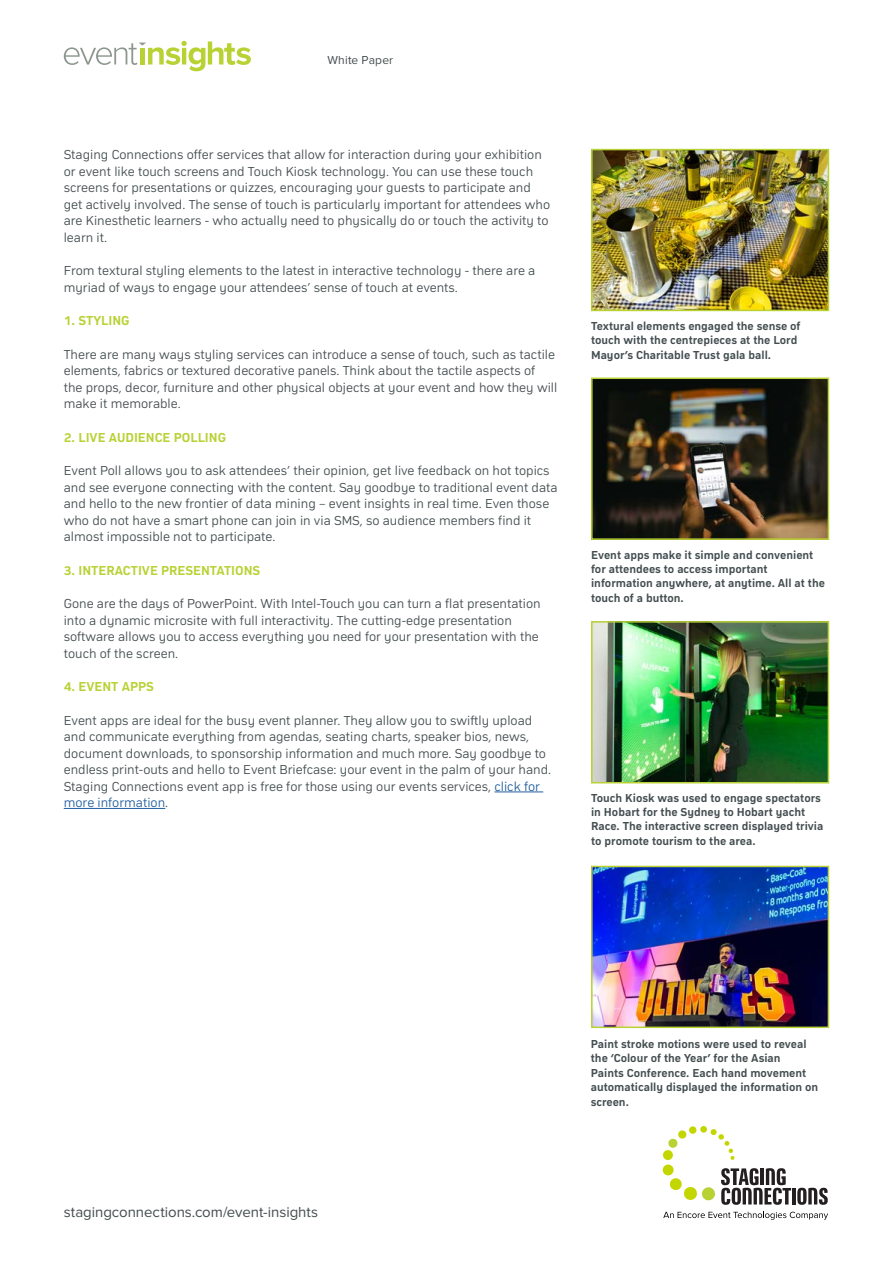
<style>
.page{position:relative;width:893px;height:1263px;background:#fff}
.page>*{position:absolute;margin:0;border:0;box-sizing:border-box;transform-origin:0 0}
.t1{font:15px "Proxima Nova";letter-spacing:-.005em;color:#434d4f}
.t2{font:300 13.5px/16.5px "Compasse";color:#434d4f}
.t3{font:700 13.5px "Compasse";color:#b8d133}
.t4{font:700 12px/14.4px "Compasse";color:#434d4f}
.t5{font:12px "Proxima Nova";letter-spacing:.015em;color:#434d4f}
.s1{color:#215e9e}
</style>
<div class="page">
<svg style="left:64px;top:41px;width:187px;height:30px"></svg>
<hr style="left:792px;top:1188px;width:4px;height:16px;background:#231f20">
<svg style="left:797px;top:1188px;width:31px;height:17px"></svg>
<div style="left:700px;top:1126px;width:7px;height:7px;background:#c4d600;border-radius:3px"></div>
<svg style="left:689px;top:1126px;width:8px;height:8px"></svg>
<svg style="left:663px;top:1129px;width:128px;height:76px"></svg>
<svg style="left:663px;top:1212px;width:165px;height:8px"></svg>
<hr style="left:494px;top:792px;width:49px;height:1px;background:#215e9e">
<hr style="left:64px;top:808px;width:101px;height:1px;background:#215e9e">
<img style="left:594px;top:380px;width:232px;height:157px">
<div style="left:591px;top:377px;width:238px;height:163px;border:2px solid #b8d133"></div>
<img style="left:594px;top:624px;width:232px;height:156px">
<div style="left:591px;top:621px;width:238px;height:162px;border:2px solid #b8d133"></div>
<img style="left:594px;top:869px;width:232px;height:156px">
<div style="left:591px;top:866px;width:238px;height:162px;border:2px solid #b8d133"></div>
<img style="left:594px;top:152px;width:232px;height:156px">
<div style="left:591px;top:149px;width:238px;height:162px;border:2px solid #b8d133"></div>
<p class="t5" style="left:327px;top:54px;width:67px">White Paper</p>
<p class="t2" style="left:64px;top:146px;width:488px">Staging Connections offer services that allow for interaction during your exhibition or event like touch screens and Touch Kiosk technology. You can use these touch screens for presentations or quizzes, encouraging your guests to participate and get actively involved. The sense of touch is particularly important for attendees who are Kinesthetic learners - who actually need to physically do or touch the activity to learn it.</p>
<p class="t2" style="left:64px;top:262px;width:473px">From textural styling elements to the latest in interactive technology - there are a myriad of ways to engage your attendees’ sense of touch at events.</p>
<p class="t3" style="left:64px;top:313px;width:67px">1. STYLING</p>
<p class="t2" style="left:64px;top:346px;width:495px">There are many ways styling services can introduce a sense of touch, such as tactile elements, fabrics or textured decorative panels. Think about the tactile aspects of the props, decor, furniture and other physical objects at your event and how they will make it memorable.</p>
<p class="t3" style="left:64px;top:429px;width:164px">2. LIVE AUDIENCE POLLING</p>
<p class="t2" style="left:64px;top:462px;width:495px">Event Poll allows you to ask attendees’ their opinion, get live feedback on hot topics and see everyone connecting with the content. Say goodbye to traditional event data and hello to the new frontier of data mining – event insights in real time. Even those who do not have a smart phone can join in via SMS, so audience members find it almost impossible not to participate.</p>
<p class="t3" style="left:64px;top:562px;width:198px">3. INTERACTIVE PRESENTATIONS</p>
<p class="t2" style="left:64px;top:595px;width:478px">Gone are the days of PowerPoint. With Intel-Touch you can turn a flat presentation into a dynamic microsite with full interactivity. The cutting-edge presentation software allows you to access everything you need for your presentation with the touch of the screen.</p>
<p class="t3" style="left:64px;top:679px;width:91px">4. EVENT APPS</p>
<p class="t2" style="left:64px;top:712px;width:489px">Event apps are ideal for the busy event planner. They allow you to swiftly upload and communicate everything from agendas, seating charts, speaker bios, news, document downloads, to sponsorship information and much more. Say goodbye to endless print-outs and hello to Event Briefcase: your event in the palm of your hand.<br>Staging Connections event app is free for those using our events services, <span class="s1">click for more information</span>.</p>
<p class="t4" style="left:591px;top:318px;width:211px">Textural elements engaged the sense of touch with the centrepieces at the Lord<br>Mayor’s Charitable Trust gala ball.</p>
<p class="t4" style="left:591px;top:547px;width:235px">Event apps make it simple and convenient for attendees to access important information anywhere, at anytime. All at the touch of a button.</p>
<p class="t4" style="left:591px;top:790px;width:234px">Touch Kiosk was used to engage spectators in Hobart for the Sydney to Hobart yacht Race. The interactive screen displayed trivia to promote tourism to the area.</p>
<p class="t1" style="left:64px;top:1205px;width:256px">stagingconnections.com/event-insights</p>
<p class="t4" style="left:591px;top:1037px;width:229px">Paint stroke motions were used to reveal the ‘Colour of the Year’ for the Asian<br>Paints Conference. Each hand movement automatically displayed the information on screen.</p>
</div>
